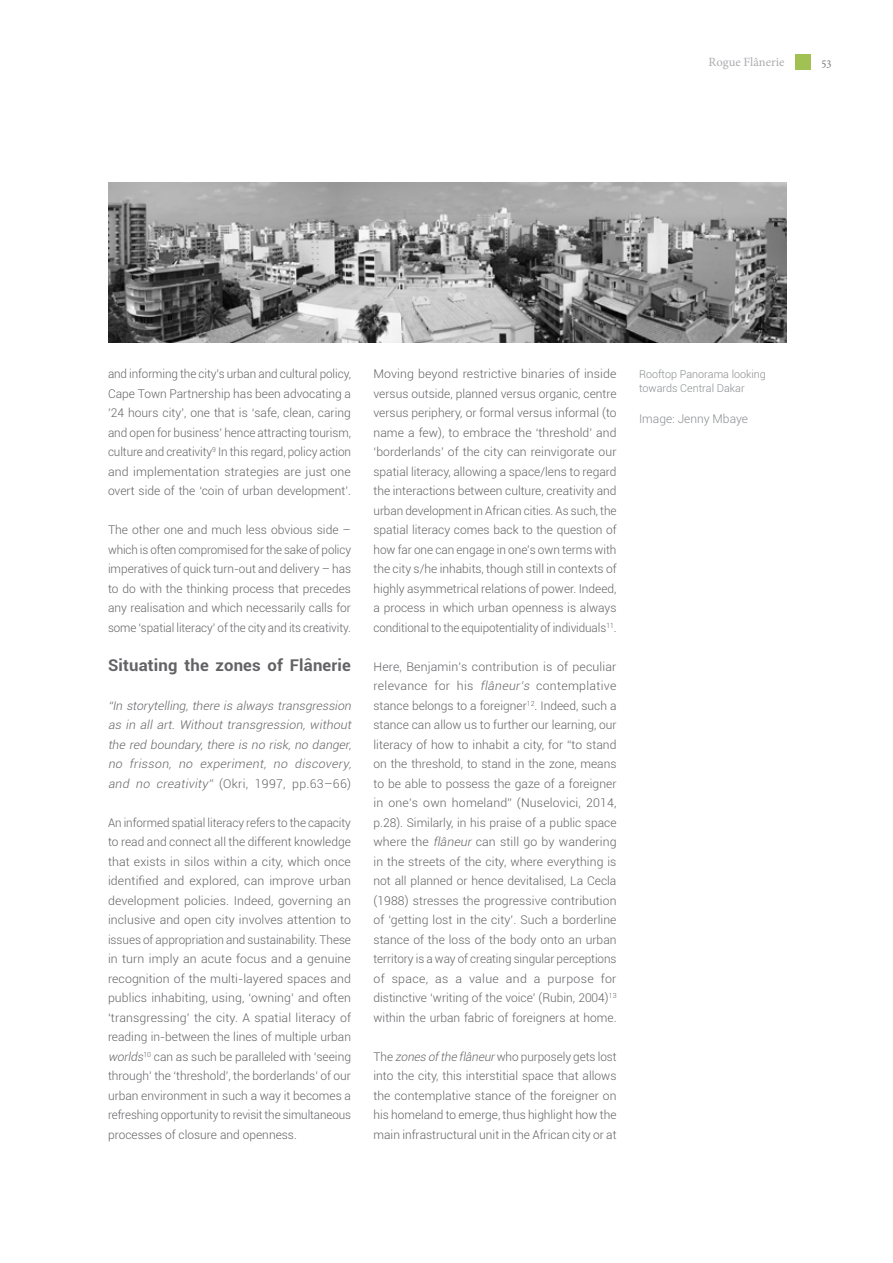
<style>
.page{position:relative;width:893px;height:1263px;background:#fff}
.page>*{position:absolute;margin:0;border:0;box-sizing:border-box;transform-origin:0 0}
.t1{font:700 16.2px "Roboto";letter-spacing:.01em;color:#636366}
.t2{font:12.6px "Minion Pro";color:#acadb1}
.t3{font:12.6px "Minion Pro";color:#848689}
.t4{font:300 12px/19.5px "Roboto";color:#636366;text-align:justify}
.t5{font:italic 300 12px/19.5px "Roboto";color:#636366;text-align:justify}
.t6{font:300 12px "Roboto";color:#8a8c8f}
.t7{font:300 10.8px/13.5px "Roboto";color:#8a8c8f}
.s1{font-style:normal}
.s2{font-style:italic}
</style>
<div class="page">
<img style="left:108px;top:182px;width:678px;height:160px">
<div style="left:795px;top:54px;width:16px;height:15px;background:#a1c152"></div>
<p class="t2" style="left:708px;top:54px;width:78px">Rogue Flânerie</p>
<p class="t3" style="left:821px;top:54px;width:12px">53</p>
<p class="t4" style="left:108px;top:364px;width:245px">and informing the city’s urban and cultural policy, Cape Town Partnership has been advocating a ’24 hours city’, one that is ‘safe, clean, caring and open for business’ hence attracting tourism, culture and creativity<sup>9</sup> In this regard, policy action and implementation strategies are just one overt side of the ‘coin of urban development’.</p>
<p class="t4" style="left:108px;top:520px;width:245px">The other one and much less obvious side – which is often compromised for the sake of policy imperatives of quick turn-out and delivery – has to do with the thinking process that precedes any realisation and which necessarily calls for some ‘spatial literacy’ of the city and its creativity.</p>
<h1 class="t1" style="left:108px;top:653px;width:244px">Situating the zones of Flânerie</h1>
<p class="t5" style="left:108px;top:695px;width:247px">“In storytelling, there is always transgression as in all art. Without transgression, without the red boundary, there is no risk, no danger, no frisson, no experiment, no discovery, and no creativity” <span class="s1">(Okri, 1997, pp.63–66)</span></p>
<p class="t4" style="left:108px;top:812px;width:245px">An informed spatial literacy refers to the capacity to read and connect all the different knowledge that exists in silos within a city, which once identified and explored, can improve urban development policies. Indeed, governing an inclusive and open city involves attention to issues of appropriation and sustainability. These in turn imply an acute focus and a genuine recognition of the multi-layered spaces and publics inhabiting, using, ‘owning’ and often ‘transgressing’ the city. A spatial literacy of reading in-between the lines of multiple urban <span class="s2">worlds</span><sup>10</sup> can as such be paralleled with ‘seeing through’ the ‘threshold’, the borderlands’ of our urban environment in such a way it becomes a refreshing opportunity to revisit the simultaneous processes of closure and openness.</p>
<p class="t4" style="left:374px;top:364px;width:245px">Moving beyond restrictive binaries of inside versus outside, planned versus organic, centre versus periphery, or formal versus informal (to name a few), to embrace the ‘threshold’ and ‘borderlands’ of the city can reinvigorate our spatial literacy, allowing a space/lens to regard the interactions between culture, creativity and urban development in African cities. As such, the spatial literacy comes back to the question of how far one can engage in one’s own terms with the city s/he inhabits, though still in contexts of highly asymmetrical relations of power. Indeed, a process in which urban openness is always conditional to the equipotentiality of individuals<sup>11</sup>.</p>
<p class="t4" style="left:373px;top:656px;width:245px">Here, Benjamin’s contribution is of peculiar relevance for his <span class="s2">flâneur’s</span> contemplative stance belongs to a foreigner<sup>12</sup>. Indeed, such a stance can allow us to further our learning, our literacy of how to inhabit a city, for “to stand on the threshold, to stand in the zone, means to be able to possess the gaze of a foreigner in one’s own homeland” (Nuselovici, 2014, p.28). Similarly, in his praise of a public space where the <span class="s2">flâneur</span> can still go by wandering in the streets of the city, where everything is not all planned or hence devitalised, La Cecla (1988) stresses the progressive contribution of ‘getting lost in the city’. Such a borderline stance of the loss of the body onto an urban territory is a way of creating singular perceptions of space, as a value and a purpose for distinctive ‘writing of the voice’ (Rubin, 2004)<sup>13 </sup>within the urban fabric of foreigners at home.</p>
<p class="t4" style="left:374px;top:1046px;width:245px">The <span class="s2">zones ofthe flâneur</span>who purposely gets lost into the city, this interstitial space that allows the contemplative stance of the foreigner on his homeland to emerge, thus highlight how the main infrastructural unit in the African city or at</p>
<p class="t7" style="left:639px;top:367px;width:128px">Rooftop Panorama looking towards Central Dakar</p>
<p class="t6" style="left:639px;top:410px;width:110px">Image: Jenny Mbaye</p>
</div>
